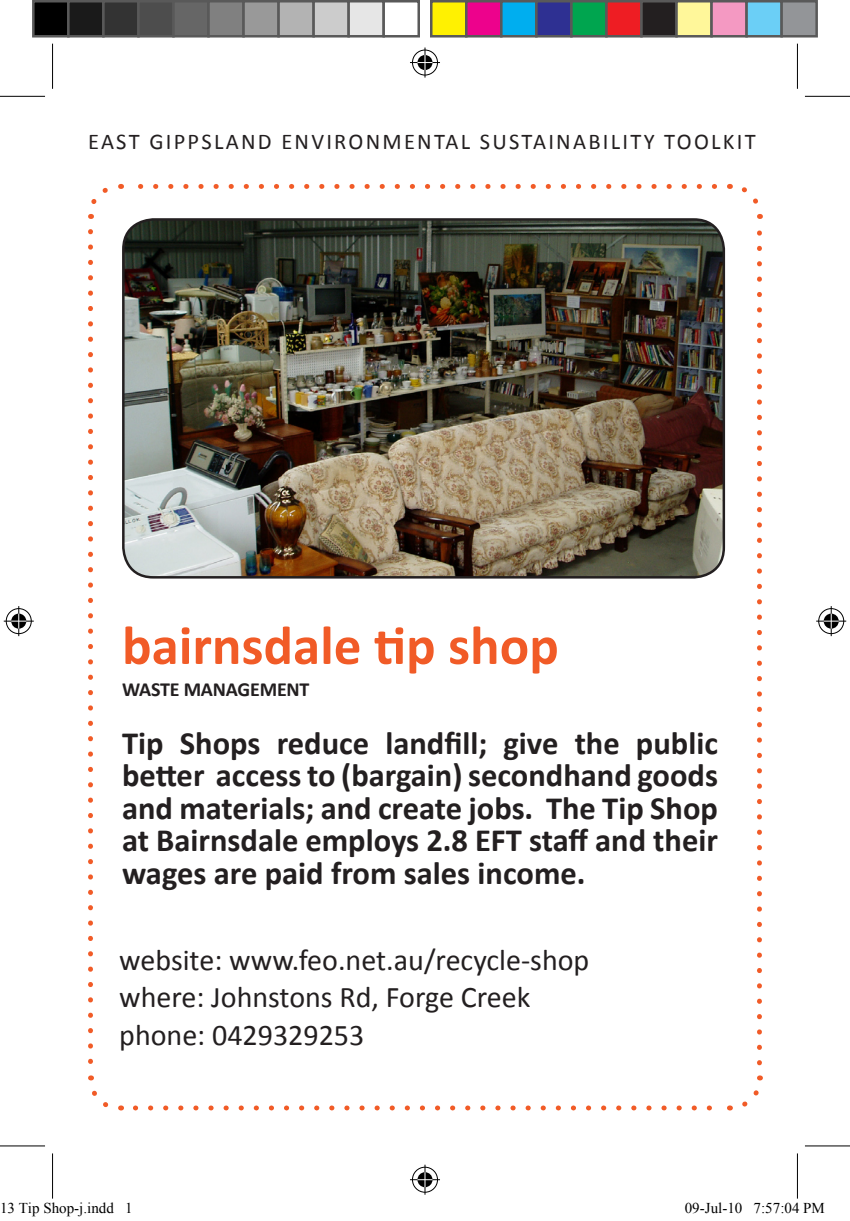
<style>
.page{position:relative;width:850px;height:1221px;background:#fff}
.page>*{position:absolute;margin:0;border:0;box-sizing:border-box;transform-origin:0 0}
.t1{font:700 55px "Calibri";color:#f15b27}
.t2{font:700 32.5px/32.5px "Calibri";color:#231f20;text-align:justify}
.t3{font:30px "Calibri";color:#231f20}
.t4{font:22.5px "Calibri";letter-spacing:.1em;color:#231f20}
.t5{font:700 20px "Calibri";letter-spacing:-.01em;color:#231f20}
.t6{font:15px "Times New Roman";color:#000}
</style>
<div class="page">
<svg style="left:135px;top:1105px;width:577px;height:5px"></svg>
<svg style="left:138px;top:184px;width:576px;height:5px"></svg>
<svg style="left:88px;top:187px;width:20px;height:32px"></svg>
<svg style="left:88px;top:231px;width:5px;height:849px"></svg>
<svg style="left:92px;top:1090px;width:29px;height:21px"></svg>
<svg style="left:742px;top:1075px;width:21px;height:32px"></svg>
<svg style="left:757px;top:214px;width:4px;height:848px"></svg>
<svg style="left:729px;top:183px;width:29px;height:21px"></svg>
<img style="left:123px;top:219px;width:600px;height:358px;border-radius:30px">
<div style="left:122px;top:218px;width:602px;height:360px;border:2px solid #231f20;border-radius:30px"></div>
<hr style="left:0;top:96px;width:45px;height:1px;background:#000">
<hr style="left:804px;top:96px;width:45px;height:1px;background:#000">
<hr style="left:0;top:1145px;width:45px;height:1px;background:#000">
<hr style="left:804px;top:1145px;width:45px;height:1px;background:#000">
<hr style="left:52px;top:44px;width:1px;height:45px;background:#000">
<hr style="left:52px;top:1153px;width:1px;height:45px;background:#000">
<hr style="left:796px;top:44px;width:1px;height:45px;background:#000">
<hr style="left:796px;top:1153px;width:1px;height:45px;background:#000">
<div style="left:410px;top:48px;width:29px;height:29px;border:3px solid #fff;border-radius:50%"></div>
<hr style="left:410px;top:61px;width:30px;height:3px;background:#fff">
<hr style="left:423px;top:48px;width:3px;height:30px;background:#fff">
<div style="left:415px;top:53px;width:19px;height:19px;border:3px solid #fff;border-radius:50%"></div>
<div style="left:412px;top:50px;width:25px;height:25px;border:1px solid #000;border-radius:50%"></div>
<hr style="left:410px;top:62px;width:30px;height:1px;background:#000">
<hr style="left:424px;top:48px;width:1px;height:30px;background:#000">
<svg style="left:417px;top:55px;width:15px;height:15px"></svg>
<div style="left:410px;top:1165px;width:29px;height:28px;border:3px solid #fff;border-radius:50%"></div>
<hr style="left:410px;top:1177px;width:30px;height:3px;background:#fff">
<hr style="left:423px;top:1164px;width:3px;height:30px;background:#fff">
<div style="left:415px;top:1170px;width:19px;height:18px;border:3px solid #fff;border-radius:50%"></div>
<div style="left:412px;top:1166px;width:25px;height:26px;border:1px solid #000;border-radius:50%"></div>
<hr style="left:410px;top:1178px;width:30px;height:1px;background:#000">
<hr style="left:424px;top:1164px;width:1px;height:30px;background:#000">
<svg style="left:417px;top:1171px;width:15px;height:15px"></svg>
<div style="left:5px;top:607px;width:28px;height:28px;border:3px solid #fff;border-radius:50%"></div>
<hr style="left:4px;top:619px;width:30px;height:3px;background:#fff">
<hr style="left:17px;top:606px;width:3px;height:30px;background:#fff">
<div style="left:10px;top:612px;width:18px;height:18px;border:3px solid #fff;border-radius:50%"></div>
<div style="left:6px;top:608px;width:26px;height:25px;border:1px solid #000;border-radius:50%"></div>
<hr style="left:4px;top:620px;width:30px;height:1px;background:#000">
<hr style="left:18px;top:606px;width:1px;height:30px;background:#000">
<svg style="left:11px;top:613px;width:15px;height:15px"></svg>
<div style="left:816px;top:607px;width:28px;height:28px;border:3px solid #fff;border-radius:50%"></div>
<hr style="left:815px;top:619px;width:30px;height:3px;background:#fff">
<hr style="left:829px;top:606px;width:3px;height:30px;background:#fff">
<div style="left:821px;top:612px;width:18px;height:18px;border:3px solid #fff;border-radius:50%"></div>
<div style="left:818px;top:608px;width:25px;height:25px;border:1px solid #000;border-radius:50%"></div>
<hr style="left:815px;top:620px;width:30px;height:1px;background:#000">
<hr style="left:830px;top:606px;width:1px;height:30px;background:#000">
<svg style="left:823px;top:613px;width:15px;height:15px"></svg>
<div style="left:33px;top:1px;width:35px;height:35px;background:#000"></div>
<div style="left:32px;top:0;width:38px;height:38px;border:2px solid #595959"></div>
<div style="left:68px;top:1px;width:35px;height:35px;background:#1a1a1a"></div>
<div style="left:67px;top:0;width:38px;height:38px;border:2px solid #595959"></div>
<div style="left:103px;top:1px;width:35px;height:35px;background:#333"></div>
<div style="left:102px;top:0;width:38px;height:38px;border:2px solid #595959"></div>
<div style="left:138px;top:1px;width:35px;height:35px;background:#4d4d4d"></div>
<div style="left:137px;top:0;width:38px;height:38px;border:2px solid #595959"></div>
<div style="left:173px;top:1px;width:35px;height:35px;background:#666"></div>
<div style="left:172px;top:0;width:38px;height:38px;border:2px solid #595959"></div>
<div style="left:208px;top:1px;width:35px;height:35px;background:#808080"></div>
<div style="left:207px;top:0;width:38px;height:38px;border:2px solid #595959"></div>
<div style="left:243px;top:1px;width:35px;height:35px;background:#999"></div>
<div style="left:242px;top:0;width:38px;height:38px;border:2px solid #595959"></div>
<div style="left:278px;top:1px;width:35px;height:35px;background:#b3b3b3"></div>
<div style="left:277px;top:0;width:38px;height:38px;border:2px solid #595959"></div>
<div style="left:313px;top:1px;width:35px;height:35px;background:#ccc"></div>
<div style="left:312px;top:0;width:38px;height:38px;border:2px solid #595959"></div>
<div style="left:348px;top:1px;width:35px;height:35px;background:#e6e6e6"></div>
<div style="left:347px;top:0;width:38px;height:38px;border:2px solid #595959"></div>
<div style="left:382px;top:0;width:38px;height:38px;border:2px solid #595959"></div>
<div style="left:431px;top:1px;width:35px;height:35px;background:#fff101"></div>
<div style="left:430px;top:0;width:37px;height:38px;border:2px solid #595959"></div>
<div style="left:466px;top:1px;width:35px;height:35px;background:#ed028c"></div>
<div style="left:465px;top:0;width:37px;height:38px;border:2px solid #595959"></div>
<div style="left:501px;top:1px;width:35px;height:35px;background:#00aeef"></div>
<div style="left:500px;top:0;width:37px;height:38px;border:2px solid #595959"></div>
<div style="left:536px;top:1px;width:35px;height:35px;background:#2e3092"></div>
<div style="left:535px;top:0;width:37px;height:38px;border:2px solid #595959"></div>
<div style="left:571px;top:1px;width:35px;height:35px;background:#00a54f"></div>
<div style="left:570px;top:0;width:37px;height:38px;border:2px solid #595959"></div>
<div style="left:606px;top:1px;width:35px;height:35px;background:#ee1d23"></div>
<div style="left:605px;top:0;width:37px;height:38px;border:2px solid #595959"></div>
<div style="left:641px;top:1px;width:35px;height:35px;background:#231f20"></div>
<div style="left:640px;top:0;width:37px;height:38px;border:2px solid #595959"></div>
<div style="left:676px;top:1px;width:35px;height:35px;background:#fff79a"></div>
<div style="left:675px;top:0;width:37px;height:38px;border:2px solid #595959"></div>
<div style="left:711px;top:1px;width:35px;height:35px;background:#f499c2"></div>
<div style="left:710px;top:0;width:37px;height:38px;border:2px solid #595959"></div>
<div style="left:746px;top:1px;width:35px;height:35px;background:#6bcff6"></div>
<div style="left:745px;top:0;width:37px;height:38px;border:2px solid #595959"></div>
<div style="left:781px;top:1px;width:35px;height:35px;background:#939598"></div>
<div style="left:780px;top:0;width:37px;height:38px;border:2px solid #595959"></div>
<p class="t4" style="left:88px;top:127px;width:668px">EAST GIPPSLAND ENVIRONMENTAL SUSTAINABILITY TOOLKIT</p>
<p class="t1" style="left:122px;top:611px;width:438px">bairnsdale tip shop</p>
<p class="t5" style="left:122px;top:677px;width:189px">WASTE MANAGEMENT</p>
<p class="t2" style="left:122px;top:725px;width:597px">Tip Shops reduce landfill; give the public better access to (bargain) secondhand goods and materials; and create jobs. The Tip Shop at Bairnsdale employs 2.8 EFT staff and their wages are paid from sales income.</p>
<p class="t3" style="left:119px;top:941px;width:471px">website: www.feo.net.au/recycle-shop</p>
<p class="t3" style="left:119px;top:978px;width:412px">where: Johnstons Rd, Forge Creek</p>
<p class="t3" style="left:119px;top:1016px;width:246px">phone: 0429329253</p>
<p class="t6" style="left:0;top:1197px;width:134px">13 Tip Shop-j.indd 1</p>
<p class="t6" style="left:684px;top:1197px;width:142px">09-Jul-10 7:57:04 PM</p>
</div>
